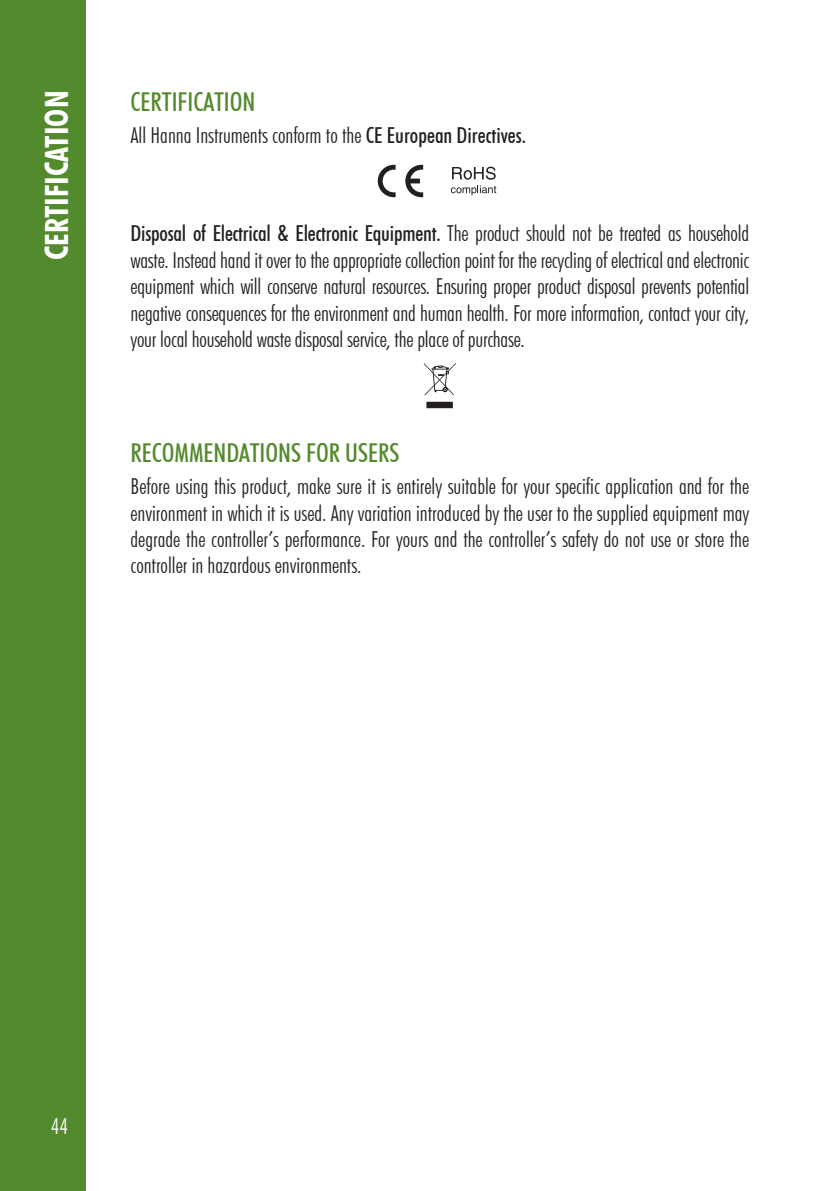
<style>
.page{position:relative;width:840px;height:1191px;background:#fff}
.page>*{position:absolute;margin:0;border:0;box-sizing:border-box;transform-origin:0 0}
.t1{font:700 condensed 32px "Futura BT";color:#fff}
.t2{font:500 condensed 26px "Futura BT";color:#548a2e}
.t3{font:300 condensed 22px/26.4px "Futura BT";color:#231f20;text-align:justify}
.t4{font:300 condensed 22px "Futura BT";color:#fff}
.s1{font-weight:500}
</style>
<div class="page">
<div style="left:0;top:0;width:85px;height:1191px;background:#548a2e"></div>
<svg style="left:377px;top:165px;width:18px;height:32px"></svg>
<svg style="left:405px;top:165px;width:18px;height:32px"></svg>
<svg style="left:450px;top:166px;width:46px;height:29px"></svg>
<svg style="left:423px;top:363px;width:32px;height:45px"></svg>
<h1 class="t1" style="left:37px;top:260px;width:171px;rotate:-90deg">CERTIFICATION</h1>
<p class="t2" style="left:130px;top:85px;width:126px">CERTIFICATION</p>
<p class="t3" style="left:130px;top:121px;width:397px">All Hanna Instruments conform to the <span class="s1">CE European Directives.</span></p>
<p class="t3" style="left:130px;top:220px;width:620px"><span class="s1">Disposal of Electrical &amp; Electronic Equipment.</span> The product should not be treated as household waste. Instead hand it over to the appropriate collection point for the recycling of electrical and electronic equipment which will conserve natural resources. Ensuring proper product disposal prevents potential negative consequences for the environment and human health. For more information, contact your city, your local household waste disposal service, the place of purchase.</p>
<p class="t2" style="left:130px;top:437px;width:270px">RECOMMENDATIONS FOR USERS</p>
<p class="t3" style="left:130px;top:473px;width:620px">Before using this product, make sure it is entirely suitable for your specific application and for the environment in which it is used. Any variation introduced by the user to the supplied equipment may degrade the controller’s performance. For yours and the controller’s safety do not use or store the controller in hazardous environments.</p>
<p class="t4" style="left:51px;top:1113px;width:19px">44</p>
</div>
